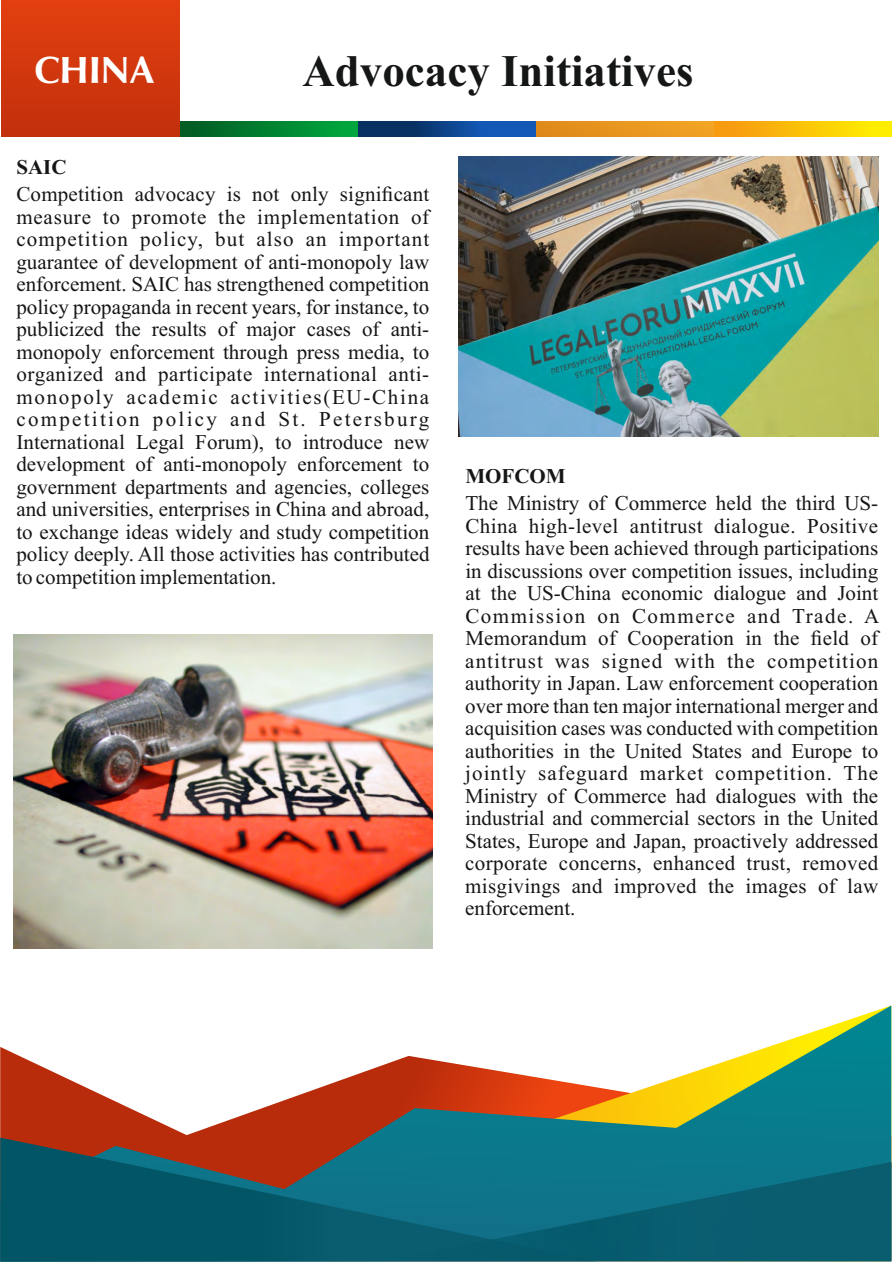
<style>
.page{position:relative;width:893px;height:1263px;background:#fff}
.page>*{position:absolute;margin:0;border:0;box-sizing:border-box;transform-origin:0 0}
.t1{font:700 45px "Times New Roman";color:#151616}
.t2{font:700 36px "Opium";color:#fff}
.t3{font:21px/22.5px "Times New Roman";color:#151616;text-align:justify}
.t4{font:700 21px "Times New Roman";color:#151616}
</style>
<div class="page">
<svg style="left:0;top:1005px;width:891px;height:257px"></svg>
<svg style="left:0;top:1137px;width:596px;height:125px;background:#23565f"></svg>
<svg style="left:379px;top:1162px;width:512px;height:99px;background:#0b677a"></svg>
<svg style="left:713px;top:121px;width:178px;height:15px;background:#fac308"></svg>
<svg style="left:535px;top:121px;width:178px;height:15px;background:#e6961f"></svg>
<svg style="left:358px;top:121px;width:177px;height:15px;background:#0c438a"></svg>
<svg style="left:180px;top:121px;width:178px;height:15px;background:#018130"></svg>
<div style="left:2px;top:0;width:178px;height:136px;background:linear-gradient(to bottom,#e33f10,#c2300c)"></div>
<img style="left:14px;top:635px;width:418px;height:313px">
<img style="left:459px;top:156px;width:420px;height:281px">
<h2 class="t2" style="left:34px;top:57px;width:122px">CHINA</h2>
<h1 class="t1" style="left:302px;top:55px;width:393px">Advocacy Initiatives</h1>
<p class="t4" style="left:16px;top:159px;width:52px">SAIC</p>
<p class="t3" style="left:16px;top:185px;width:415px">Competition advocacy is not only significant measure to promote the implementation of competition policy, but also an important guarantee of development of anti-monopoly law enforcement. SAIC has strengthened competition policy propaganda in recent years, for instance, to publicized the results of major cases of anti&shy;monopoly enforcement through press media, to organized and participate international anti&shy;monopoly academic activities(EU-Сhina competition policy and St. Petersburg International Legal Forum), to introduce new development of anti-monopoly enforcement to government departments and agencies, colleges and universities, enterprises in China and abroad, to exchange ideas widely and study competition policy deeply. All those activities has contributed to competition implementation.</p>
<p class="t4" style="left:465px;top:468px;width:102px">MOFCOM</p>
<p class="t3" style="left:465px;top:494px;width:416px">The Ministry of Commerce held the third US-China high-level antitrust dialogue. Positive results have been achieved through participations in discussions over competition issues, including at the US-China economic dialogue and Joint Commission on Commerce and Trade. A Memorandum of Cooperation in the field of antitrust was signed with the competition authority in Japan. Law enforcement cooperation over more than ten major international merger and acquisition cases was conducted with competition authorities in the United States and Europe to jointly safeguard market competition. The Ministry of Commerce had dialogues with the industrial and commercial sectors in the United States, Europe and Japan, proactively addressed corporate concerns, enhanced trust, removed misgivings and improved the images of law enforcement.</p>
</div>
